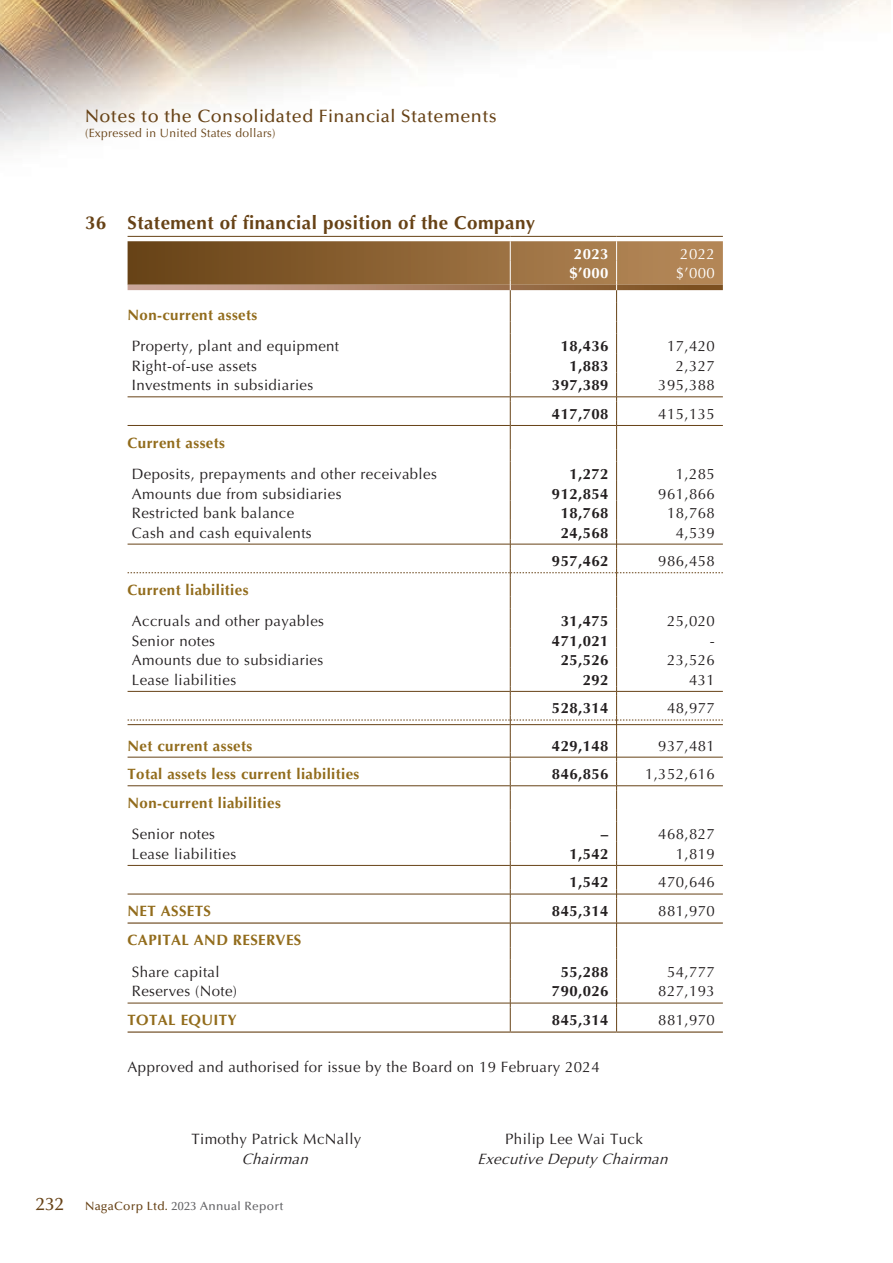
<style>
.page{position:relative;width:893px;height:1263px;background:#fff}
.page>*{position:absolute;margin:0;border:0;box-sizing:border-box;transform-origin:0 0}
._3__標題{font:700 18.75px "Optima LT Pro";letter-spacing:.025em;color:#674216}
.t1{font:500 18px "Optima LT Pro";letter-spacing:.025em;color:#674216}
._1__內文{font:15px "Optima LT Pro";letter-spacing:.025em;color:#231f20}
._4__副標題{font:700 15px "Optima LT Pro";letter-spacing:.025em;color:#926c1c}
._1__內文-2{font:700 15px "Optima LT Pro";letter-spacing:.025em;color:#231f20}
._1__內文-3{font:italic 15px "Optima LT Pro";color:#231f20}
._1__內文-4{font:700 15px "Optima LT Pro";letter-spacing:.025em;color:#fff}
._1__內文-5{font:15px "Optima LT Pro";letter-spacing:.025em;color:#fff}
.t2{font:12px "Optima LT Pro";letter-spacing:.025em;color:#674216}
.t3{font:500 12px "Optima LT Pro";letter-spacing:.025em;color:#636366}
.s1{font-size:18px;color:#674216}
.s2{color:#674216}
</style>
<div class="page">
<img style="left:0;top:0;width:891px;height:1033px">
<hr style="left:128px;top:236px;width:382px;height:1px;background:#674216">
<hr style="left:510px;top:236px;width:107px;height:1px;background:#674216">
<hr style="left:617px;top:236px;width:106px;height:1px;background:#674216">
<svg style="left:128px;top:241px;width:595px;height:790px"></svg>
<hr style="left:617px;top:724px;width:106px;height:1px;background:#674216">
<hr style="left:128px;top:757px;width:382px;height:1px;background:#674216">
<hr style="left:511px;top:757px;width:105px;height:1px;background:#674216">
<hr style="left:617px;top:757px;width:106px;height:1px;background:#674216">
<hr style="left:128px;top:785px;width:382px;height:1px;background:#674216">
<hr style="left:511px;top:785px;width:105px;height:1px;background:#674216">
<hr style="left:617px;top:785px;width:106px;height:1px;background:#674216">
<hr style="left:128px;top:865px;width:382px;height:1px;background:#674216">
<hr style="left:511px;top:865px;width:105px;height:1px;background:#674216">
<hr style="left:617px;top:865px;width:106px;height:1px;background:#674216">
<hr style="left:128px;top:894px;width:382px;height:1px;background:#674216">
<hr style="left:511px;top:894px;width:105px;height:1px;background:#674216">
<hr style="left:617px;top:894px;width:106px;height:1px;background:#674216">
<hr style="left:128px;top:922px;width:382px;height:2px;background:#674216">
<hr style="left:511px;top:922px;width:105px;height:2px;background:#674216">
<hr style="left:617px;top:922px;width:106px;height:2px;background:#674216">
<hr style="left:128px;top:1003px;width:382px;height:1px;background:#674216">
<hr style="left:511px;top:1003px;width:105px;height:1px;background:#674216">
<hr style="left:617px;top:1003px;width:106px;height:1px;background:#674216">
<hr style="left:128px;top:1031px;width:382px;height:2px;background:#674216">
<hr style="left:510px;top:1031px;width:107px;height:2px;background:#674216">
<hr style="left:617px;top:1031px;width:106px;height:2px;background:#674216">
<p class="t1" style="left:85px;top:105px;width:413px">Notes to the Consolidated Financial Statements</p>
<p class="t2" style="left:85px;top:126px;width:192px">(Expressed in United States dollars)</p>
<p class="_3__標題" style="left:85px;top:211px;width:452px">36 Statement of financial position of the Company</p>
<p class="_1__內文-4" style="left:574px;top:244px;width:36px">2023</p>
<p class="_1__內文-5" style="left:680px;top:244px;width:36px">2022</p>
<p class="_1__內文-4" style="left:569px;top:264px;width:41px">$’000</p>
<p class="_1__內文-5" style="left:676px;top:264px;width:41px">$’000</p>
<p class="_4__副標題" style="left:128px;top:305px;width:131px">Non-current assets</p>
<p class="_1__內文" style="left:132px;top:337px;width:209px">Property, plant and equipment</p>
<p class="_1__內文-2" style="left:561px;top:337px;width:49px">18,436</p>
<p class="_1__內文" style="left:667px;top:337px;width:49px">17,420</p>
<p class="_1__內文" style="left:132px;top:356px;width:127px">Right-of-use assets</p>
<p class="_1__內文-2" style="left:569px;top:356px;width:41px">1,883</p>
<p class="_1__內文" style="left:676px;top:356px;width:41px">2,327</p>
<p class="_1__內文" style="left:132px;top:376px;width:183px">Investments in subsidiaries</p>
<p class="_1__內文-2" style="left:552px;top:376px;width:58px">397,389</p>
<p class="_1__內文" style="left:658px;top:376px;width:58px">395,388</p>
<p class="_1__內文-2" style="left:552px;top:404px;width:58px">417,708</p>
<p class="_1__內文" style="left:658px;top:404px;width:58px">415,135</p>
<p class="_4__副標題" style="left:128px;top:433px;width:99px">Current assets</p>
<p class="_1__內文" style="left:132px;top:464px;width:307px">Deposits, prepayments and other receivables</p>
<p class="_1__內文-2" style="left:569px;top:464px;width:41px">1,272</p>
<p class="_1__內文" style="left:676px;top:464px;width:41px">1,285</p>
<p class="_1__內文" style="left:132px;top:484px;width:211px">Amounts due from subsidiaries</p>
<p class="_1__內文-2" style="left:552px;top:484px;width:58px">912,854</p>
<p class="_1__內文" style="left:658px;top:484px;width:58px">961,866</p>
<p class="_1__內文" style="left:132px;top:503px;width:164px">Restricted bank balance</p>
<p class="_1__內文-2" style="left:561px;top:503px;width:49px">18,768</p>
<p class="_1__內文" style="left:667px;top:503px;width:49px">18,768</p>
<p class="_1__內文" style="left:132px;top:523px;width:181px">Cash and cash equivalents</p>
<p class="_1__內文-2" style="left:561px;top:523px;width:49px">24,568</p>
<p class="_1__內文" style="left:676px;top:523px;width:41px">4,539</p>
<p class="_1__內文-2" style="left:552px;top:551px;width:58px">957,462</p>
<p class="_1__內文" style="left:658px;top:552px;width:58px">986,458</p>
<p class="_4__副標題" style="left:128px;top:580px;width:122px">Current liabilities</p>
<p class="_1__內文" style="left:132px;top:612px;width:194px">Accruals and other payables</p>
<p class="_1__內文-2" style="left:561px;top:612px;width:49px">31,475</p>
<p class="_1__內文" style="left:667px;top:612px;width:49px">25,020</p>
<p class="_1__內文" style="left:132px;top:631px;width:85px">Senior notes</p>
<p class="_1__內文-2" style="left:552px;top:631px;width:58px">471,021</p>
<p class="_1__內文" style="left:710px;top:631px;width:6px">-</p>
<p class="_1__內文" style="left:132px;top:651px;width:193px">Amounts due to subsidiaries</p>
<p class="_1__內文-2" style="left:561px;top:651px;width:49px">25,526</p>
<p class="_1__內文" style="left:667px;top:651px;width:49px">23,526</p>
<p class="_1__內文" style="left:132px;top:670px;width:106px">Lease liabilities</p>
<p class="_1__內文-2" style="left:583px;top:670px;width:27px">292</p>
<p class="_1__內文" style="left:689px;top:670px;width:27px">431</p>
<p class="_1__內文-2" style="left:552px;top:699px;width:58px">528,314</p>
<p class="_1__內文" style="left:667px;top:699px;width:49px">48,977</p>
<p class="_4__副標題" style="left:128px;top:736px;width:126px">Net current assets</p>
<p class="_1__內文-2" style="left:552px;top:736px;width:58px">429,148</p>
<p class="_1__內文" style="left:658px;top:736px;width:58px">937,481</p>
<p class="_4__副標題" style="left:128px;top:764px;width:233px">Total assets less current liabilities</p>
<p class="_1__內文-2" style="left:552px;top:764px;width:58px">846,856</p>
<p class="_1__內文" style="left:645px;top:765px;width:71px">1,352,616</p>
<p class="_4__副標題" style="left:128px;top:793px;width:155px">Non-current liabilities</p>
<p class="_1__內文" style="left:132px;top:825px;width:85px">Senior notes</p>
<p class="_1__內文-2" style="left:601px;top:825px;width:9px">–</p>
<p class="_1__內文" style="left:658px;top:825px;width:58px">468,827</p>
<p class="_1__內文" style="left:132px;top:844px;width:106px">Lease liabilities</p>
<p class="_1__內文-2" style="left:569px;top:844px;width:41px">1,542</p>
<p class="_1__內文" style="left:676px;top:844px;width:41px">1,819</p>
<p class="_1__內文-2" style="left:569px;top:873px;width:41px">1,542</p>
<p class="_1__內文" style="left:658px;top:873px;width:58px">470,646</p>
<p class="_4__副標題" style="left:128px;top:901px;width:85px">NET ASSETS</p>
<p class="_1__內文-2" style="left:552px;top:901px;width:58px">845,314</p>
<p class="_1__內文" style="left:658px;top:901px;width:58px">881,970</p>
<p class="_4__副標題" style="left:128px;top:931px;width:175px">CAPITAL AND RESERVES</p>
<p class="_1__內文" style="left:132px;top:962px;width:89px">Share capital</p>
<p class="_1__內文-2" style="left:561px;top:962px;width:49px">55,288</p>
<p class="_1__內文" style="left:667px;top:962px;width:49px">54,777</p>
<p class="_1__內文" style="left:132px;top:982px;width:107px">Reserves (Note)</p>
<p class="_1__內文-2" style="left:552px;top:982px;width:58px">790,026</p>
<p class="_1__內文" style="left:658px;top:982px;width:58px">827,193</p>
<p class="_4__副標題" style="left:128px;top:1010px;width:111px">TOTAL EQUITY</p>
<p class="_1__內文-2" style="left:552px;top:1010px;width:58px">845,314</p>
<p class="_1__內文" style="left:658px;top:1011px;width:58px">881,970</p>
<p class="_1__內文" style="left:128px;top:1057px;width:474px">Approved and authorised for issue by the Board on 19 February 2024</p>
<p class="_1__內文" style="left:191px;top:1129px;width:171px">Timothy Patrick McNally</p>
<p class="_1__內文" style="left:505px;top:1129px;width:139px">Philip Lee Wai Tuck</p>
<p class="_1__內文-3" style="left:242px;top:1149px;width:73px">Chairman</p>
<p class="_1__內文-3" style="left:478px;top:1149px;width:196px">ExecutiveDeputyChairman</p>
<p class="t3" style="left:36px;top:1198px;width:249px"><span class="s1">232</span> <span class="s2">NagaCorp Ltd.</span> 2023 Annual Report</p>
</div>
